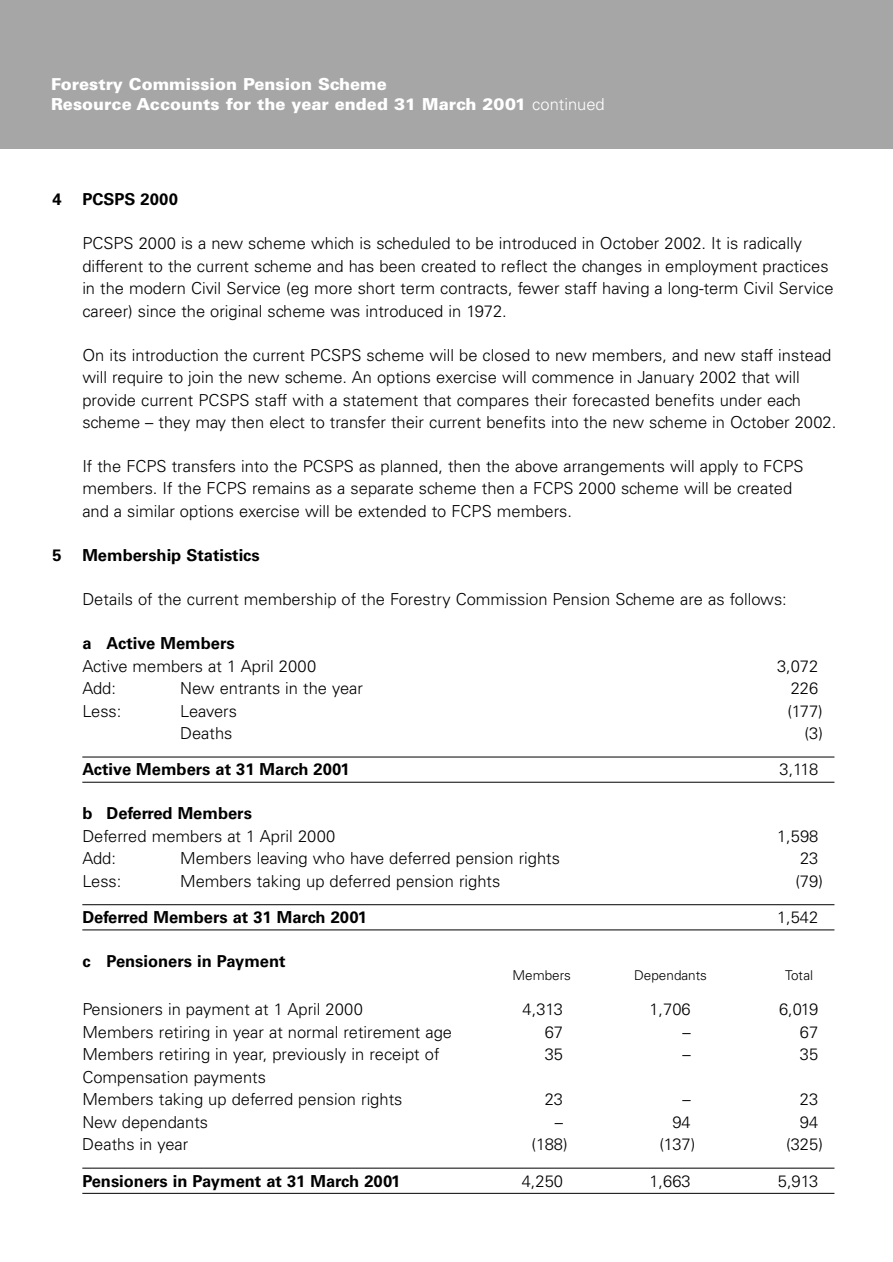
<style>
.page{position:relative;width:893px;height:1262px;background:#fff}
.page>*{position:absolute;margin:0;border:0;box-sizing:border-box;transform-origin:0 0}
.t1{font:300 16.5px/22.5px "Univers";color:#000}
.t2{font:700 16.5px "Univers";color:#000}
.t3{font:900 16.5px/19.8px "Univers";color:#fff}
.t4{font:300 13.5px "Univers";color:#000}
.s1{font-weight:300}
</style>
<div class="page">
<div style="left:0;top:0;width:892px;height:149px;background:#a6a6a6"></div>
<hr style="left:82px;top:756px;width:752px;height:1px;background:#000">
<hr style="left:82px;top:782px;width:752px;height:1px;background:#000">
<hr style="left:82px;top:904px;width:752px;height:1px;background:#000">
<hr style="left:82px;top:929px;width:752px;height:1px;background:#000">
<hr style="left:82px;top:1167px;width:752px;height:1px;background:#000">
<hr style="left:82px;top:1192px;width:752px;height:1px;background:#000">
<p class="t3" style="left:51px;top:75px;width:555px">Forestry Commission Pension Scheme<br>Resource Accounts for the year ended 31 March 2001 <span class="s1">continued</span></p>
<p class="t2" style="left:53px;top:193px;width:127px">4 PCSPS 2000</p>
<p class="t1" style="left:82px;top:234px;width:752px">PCSPS 2000 is a new scheme which is scheduled to be introduced in October 2002. It is radically different to the current scheme and has been created to reflect the changes in employment practices in the modern Civil Service (eg more short term contracts, fewer staff having a long-term Civil Service career) since the original scheme was introduced in 1972.</p>
<p class="t1" style="left:82px;top:345px;width:755px">On its introduction the current PCSPS scheme will be closed to new members, and new staff instead will require to join the new scheme. An options exercise will commence in January 2002 that will provide current PCSPS staff with a statement that compares their forecasted benefits under each scheme – they may then elect to transfer their current benefits into the new scheme in October 2002.</p>
<p class="t1" style="left:82px;top:456px;width:722px">If the FCPS transfers into the PCSPS as planned, then the above arrangements will apply to FCPS members. If the FCPS remains as a separate scheme then a FCPS 2000 scheme will be created and a similar options exercise will be extended to FCPS members.</p>
<p class="t2" style="left:53px;top:549px;width:209px">5 Membership Statistics</p>
<p class="t1" style="left:82px;top:589px;width:706px">Details of the current membership of the Forestry Commission Pension Scheme are as follows:</p>
<p class="t2" style="left:82px;top:637px;width:154px">a Active Members</p>
<p class="t1" style="left:82px;top:656px;width:235px">Active members at 1 April 2000</p>
<p class="t1" style="left:777px;top:656px;width:43px">3,072</p>
<p class="t1" style="left:82px;top:678px;width:35px">Add:</p>
<p class="t1" style="left:180px;top:678px;width:184px">New entrants in the year</p>
<p class="t1" style="left:790px;top:678px;width:29px">226</p>
<p class="t1" style="left:82px;top:701px;width:41px">Less:</p>
<p class="t1" style="left:180px;top:701px;width:58px">Leavers</p>
<p class="t1" style="left:787px;top:701px;width:37px">(177)</p>
<p class="t1" style="left:180px;top:723px;width:54px">Deaths</p>
<p class="t1" style="left:804px;top:723px;width:20px">(3)</p>
<p class="t2" style="left:82px;top:763px;width:269px">Active Members at 31 March 2001</p>
<p class="t1" style="left:779px;top:760px;width:40px">3,118</p>
<p class="t2" style="left:82px;top:807px;width:171px">b Deferred Members</p>
<p class="t1" style="left:82px;top:826px;width:254px">Deferred members at 1 April 2000</p>
<p class="t1" style="left:777px;top:826px;width:43px">1,598</p>
<p class="t1" style="left:82px;top:848px;width:35px">Add:</p>
<p class="t1" style="left:180px;top:848px;width:381px">Members leaving who have deferred pension rights</p>
<p class="t1" style="left:800px;top:848px;width:20px">23</p>
<p class="t1" style="left:82px;top:871px;width:41px">Less:</p>
<p class="t1" style="left:180px;top:871px;width:321px">Members taking up deferred pension rights</p>
<p class="t1" style="left:795px;top:871px;width:29px">(79)</p>
<p class="t2" style="left:82px;top:911px;width:286px">Deferred Members at 31 March 2001</p>
<p class="t1" style="left:777px;top:907px;width:43px">1,542</p>
<p class="t2" style="left:82px;top:955px;width:205px">c Pensioners in Payment</p>
<p class="t4" style="left:512px;top:970px;width:60px">Members</p>
<p class="t4" style="left:634px;top:970px;width:74px">Dependants</p>
<p class="t4" style="left:785px;top:970px;width:29px">Total</p>
<p class="t1" style="left:82px;top:999px;width:282px">Pensioners in payment at 1 April 2000</p>
<p class="t1" style="left:522px;top:999px;width:42px">4,313</p>
<p class="t1" style="left:649px;top:999px;width:43px">1,706</p>
<p class="t1" style="left:779px;top:999px;width:41px">6,019</p>
<p class="t1" style="left:82px;top:1022px;width:371px">Members retiring in year at normal retirement age</p>
<p class="t1" style="left:544px;top:1022px;width:20px">67</p>
<p class="t1" style="left:682px;top:1022px;width:10px">–</p>
<p class="t1" style="left:800px;top:1022px;width:20px">67</p>
<p class="t1" style="left:82px;top:1044px;width:358px">Members retiring in year, previously in receipt of</p>
<p class="t1" style="left:544px;top:1044px;width:20px">35</p>
<p class="t1" style="left:682px;top:1044px;width:10px">–</p>
<p class="t1" style="left:800px;top:1044px;width:20px">35</p>
<p class="t1" style="left:82px;top:1067px;width:321px">Compensation payments<br>Members taking up deferred pension rights</p>
<p class="t1" style="left:544px;top:1089px;width:20px">23</p>
<p class="t1" style="left:682px;top:1089px;width:10px">–</p>
<p class="t1" style="left:800px;top:1089px;width:20px">23</p>
<p class="t1" style="left:82px;top:1112px;width:127px">New dependants</p>
<p class="t1" style="left:555px;top:1112px;width:10px">–</p>
<p class="t1" style="left:672px;top:1112px;width:20px">94</p>
<p class="t1" style="left:800px;top:1112px;width:20px">94</p>
<p class="t1" style="left:82px;top:1134px;width:108px">Deaths in year</p>
<p class="t1" style="left:531px;top:1134px;width:38px">(188)</p>
<p class="t1" style="left:659px;top:1134px;width:37px">(137)</p>
<p class="t1" style="left:786px;top:1134px;width:38px">(325)</p>
<p class="t2" style="left:82px;top:1174px;width:319px">Pensioners in Payment at 31 March 2001</p>
<p class="t1" style="left:521px;top:1171px;width:43px">4,250</p>
<p class="t1" style="left:649px;top:1171px;width:43px">1,663</p>
<p class="t1" style="left:777px;top:1171px;width:42px">5,913</p>
</div>
